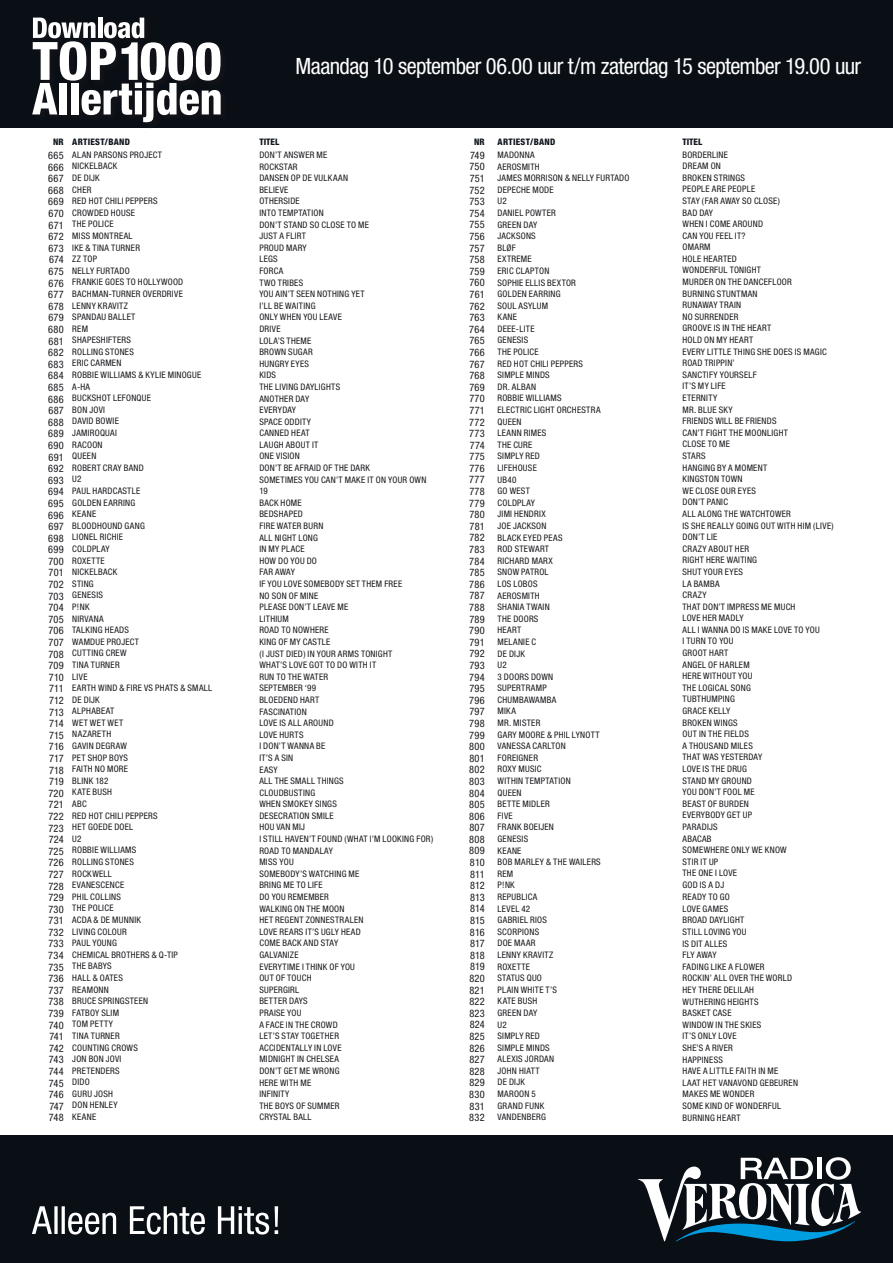
<style>
.page{position:relative;width:893px;height:1263px;background:#fff}
.page>*{position:absolute;margin:0;border:0;box-sizing:border-box;transform-origin:0 0}
.t1{font:condensed 22.5px "Helvetica Neue";letter-spacing:-.03em;color:#fff}
.t2{font:condensed 10.35px/11.6px "Helvetica Neue";letter-spacing:.02em;color:#1a171c;text-align:justify}
.t3{font:condensed 9px/11.6px "Helvetica Neue";letter-spacing:.03em;color:#1a171c}
.t4{font:800 condensed 9px "Helvetica Neue";letter-spacing:.03em;color:#0f151d}
</style>
<div class="page">
<div style="left:0;top:0;width:893px;height:128px;background:#0a0f16"></div>
<div style="left:0;top:1135px;width:893px;height:128px;background:#0a0f16"></div>
<svg style="left:638px;top:1157px;width:223px;height:84px"></svg>
<div style="left:32px;top:18px;width:195px;height:111px;background:#0a0f16"></div>
<svg style="left:32px;top:18px;width:189px;height:104px"></svg>
<svg style="left:32px;top:1206px;width:246px;height:28px"></svg>
<h1 class="t1" style="left:295px;top:53px;width:567px">Maandag 10 september 06.00 uur t/m zaterdag 15 september 19.00 uur</h1>
<p class="t4" style="left:53px;top:136px;width:78px">NR ARTIEST/BAND</p>
<p class="t4" style="left:259px;top:136px;width:21px">Titel</p>
<p class="t4" style="left:474px;top:136px;width:12px">NR</p>
<p class="t4" style="left:497px;top:136px;width:59px">ARTIEST/BAND</p>
<p class="t4" style="left:682px;top:136px;width:21px">Titel</p>
<p class="t2" style="left:48px;top:150px;width:17px">665<br>666<br>667<br>668<br>669<br>670<br>671<br>672<br>673<br>674<br>675<br>676<br>677<br>678<br>679<br>680<br>681<br>682<br>683<br>684<br>685<br>686<br>687<br>688<br>689<br>690<br>691<br>692<br>693<br>694<br>695<br>696<br>697<br>698<br>699<br>700<br>701<br>702<br>703<br>704<br>705<br>706<br>707<br>708<br>709<br>710<br>711<br>712<br>713<br>714<br>715<br>716<br>717<br>718<br>719<br>720<br>721<br>722<br>723<br>724<br>725<br>726<br>727<br>728<br>729<br>730<br>731<br>732<br>733<br>734<br>735<br>736<br>737<br>738<br>739<br>740<br>741<br>742<br>743<br>744<br>745<br>746<br>747<br>748</p>
<p class="t2" style="left:469px;top:149px;width:17px">749<br>750<br>751<br>752<br>753<br>754<br>755<br>756<br>757<br>758<br>759<br>760<br>761<br>762<br>763<br>764<br>765<br>766<br>767<br>768<br>769<br>770<br>771<br>772<br>773<br>774<br>775<br>776<br>777<br>778<br>779<br>780<br>781<br>782<br>783<br>784<br>785<br>786<br>787<br>788<br>789<br>790<br>791<br>792<br>793<br>794<br>795<br>796<br>797<br>798<br>799<br>800<br>801<br>802<br>803<br>804<br>805<br>806<br>807<br>808<br>809<br>810<br>811<br>812<br>813<br>814<br>815<br>816<br>817<br>818<br>819<br>820<br>821<br>822<br>823<br>824<br>825<br>826<br>827<br>828<br>829<br>830<br>831<br>832</p>
<p class="t3" style="left:72px;top:149px;width:141px">ALAN PARSONS PROJECT<br>NICKELBACK<br>DE DIJK<br>CHER<br>RED HOT CHILI PEPPERS<br>CROWDED HOUSE<br>THE POLICE<br>MISS MONTREAL<br>IKE &amp; TINA TURNER<br>ZZ TOP<br>NELLY FURTADO<br>FRANKIE GOES TO HOLLYWOOD<br>BACHMAN-TURNER OVERDRIVE<br>LENNY KRAVITZ<br>SPANDAU BALLET<br>REM<br>SHAPESHIFTERS<br>ROLLING STONES<br>ERIC CARMEN<br>ROBBIE WILLIAMS &amp; KYLIE MINOGUE<br>A-HA<br>BUCKSHOT LEFONQUE<br>BON JOVI<br>DAVID BOWIE<br>JAMIROQUAI<br>RACOON<br>QUEEN<br>ROBERT CRAY BAND<br>U2<br>PAUL HARDCASTLE<br>GOLDEN EARRING<br>KEANE<br>BLOODHOUND GANG<br>LIONEL RICHIE<br>COLDPLAY<br>ROXETTE<br>NICKELBACK<br>STING<br>GENESIS<br>P!NK<br>NIRVANA<br>TALKING HEADS<br>WAMDUE PROJECT<br>CUTTING CREW<br>TINA TURNER<br>LIVE<br>EARTH WIND &amp; FIRE VS PHATS &amp; SMALL<br>DE DIJK<br>ALPHABEAT<br>WET WET WET<br>NAZARETH<br>GAVIN DEGRAW<br>PET SHOP BOYS<br>FAITH NO MORE<br>BLINK 182<br>KATE BUSH<br>ABC<br>RED HOT CHILI PEPPERS<br>HET GOEDE DOEL<br>U2<br>ROBBIE WILLIAMS<br>ROLLING STONES<br>ROCKWELL<br>EVANESCENCE<br>PHIL COLLINS<br>THE POLICE<br>ACDA &amp; DE MUNNIK<br>LIVING COLOUR<br>PAUL YOUNG<br>CHEMICAL BROTHERS &amp; Q-TIP<br>THE BABYS<br>HALL &amp; OATES<br>REAMONN<br>BRUCE SPRINGSTEEN<br>FATBOY SLIM<br>TOM PETTY<br>TINA TURNER<br>COUNTING CROWS<br>JON BON JOVI<br>PRETENDERS<br>DIDO<br>GURU JOSH<br>DON HENLEY<br>KEANE</p>
<p class="t3" style="left:682px;top:149px;width:153px">BORDERLINE<br>DREAM ON<br>BROKEN STRINGS<br>PEOPLE ARE PEOPLE<br>STAY (FAR AWAY SO CLOSE)<br>BAD DAY<br>WHEN I COME AROUND<br>CAN YOU FEEL IT?<br>OMARM<br>HOLE HEARTED<br>WONDERFUL TONIGHT<br>MURDER ON THE DANCEFLOOR<br>BURNING STUNTMAN<br>RUNAWAY TRAIN<br>NO SURRENDER<br>GROOVE IS IN THE HEART<br>HOLD ON MY HEART<br>EVERY LITTLE THING SHE DOES IS MAGIC<br>ROAD TRIPPIN’<br>SANCTIFY YOURSELF<br>IT’S MY LIFE<br>ETERNITY<br>MR. BLUE SKY<br>FRIENDS WILL BE FRIENDS<br>CAN’T FIGHT THE MOONLIGHT<br>CLOSE TO ME<br>STARS<br>HANGING BY A MOMENT<br>KINGSTON TOWN<br>WE CLOSE OUR EYES<br>DON’T PANIC<br>ALL ALONG THE WATCHTOWER<br>IS SHE REALLY GOING OUT WITH HIM (LIVE)<br>DON’T LIE<br>CRAZY ABOUT HER<br>RIGHT HERE WAITING<br>SHUT YOUR EYES<br>LA BAMBA<br>CRAZY<br>THAT DON’T IMPRESS ME MUCH<br>LOVE HER MADLY<br>ALL I WANNA DO IS MAKE LOVE TO YOU<br>I TURN TO YOU<br>GROOT HART<br>ANGEL OF HARLEM<br>HERE WITHOUT YOU<br>THE LOGICAL SONG<br>TUBTHUMPING<br>GRACE KELLY<br>BROKEN WINGS<br>OUT IN THE FIELDS<br>A THOUSAND MILES<br>THAT WAS YESTERDAY<br>LOVE IS THE DRUG<br>STAND MY GROUND<br>YOU DON’T FOOL ME<br>BEAST OF BURDEN<br>EVERYBODY GET UP<br>PARADIJS<br>ABACAB<br>SOMEWHERE ONLY WE KNOW<br>STIR IT UP<br>THE ONE I LOVE<br>GOD IS A DJ<br>READY TO GO<br>LOVE GAMES<br>BROAD DAYLIGHT<br>STILL LOVING YOU<br>IS DIT ALLES<br>FLY AWAY<br>FADING LIKE A FLOWER<br>ROCKIN’ ALL OVER THE WORLD<br>HEY THERE DELILAH<br>WUTHERING HEIGHTS<br>BASKET CASE<br>WINDOW IN THE SKIES<br>IT’S ONLY LOVE<br>SHE’S A RIVER<br>HAPPINESS<br>HAVE A LITTLE FAITH IN ME<br>LAAT HET VANAVOND GEBEUREN<br>MAKES ME WONDER<br>SOME KIND OF WONDERFUL<br>BURNING HEART</p>
<p class="t3" style="left:497px;top:149px;width:133px">MADONNA<br>AEROSMITH<br>JAMES MORRISON &amp; NELLY FURTADO<br>DEPECHE MODE<br>U2<br>DANIEL POWTER<br>GREEN DAY<br>JACKSONS<br>BLØF<br>EXTREME<br>ERIC CLAPTON<br>SOPHIE ELLIS BEXTOR<br>GOLDEN EARRING<br>SOUL ASYLUM<br>KANE<br>DEEE-LITE<br>GENESIS<br>THE POLICE<br>RED HOT CHILI PEPPERS<br>SIMPLE MINDS<br>DR. ALBAN<br>ROBBIE WILLIAMS<br>ELECTRIC LIGHT ORCHESTRA<br>QUEEN<br>LEANN RIMES<br>THE CURE<br>SIMPLY RED<br>LIFEHOUSE<br>UB40<br>GO WEST<br>COLDPLAY<br>JIMI HENDRIX<br>JOE JACKSON<br>BLACK EYED PEAS<br>ROD STEWART<br>RICHARD MARX<br>SNOW PATROL<br>LOS LOBOS<br>AEROSMITH<br>SHANIA TWAIN<br>THE DOORS<br>HEART<br>MELANIE C<br>DE DIJK<br>U2<br>3 DOORS DOWN<br>SUPERTRAMP<br>CHUMBAWAMBA<br>MIKA<br>MR. MISTER<br>GARY MOORE &amp; PHIL LYNOTT<br>VANESSA CARLTON<br>FOREIGNER<br>ROXY MUSIC<br>WITHIN TEMPTATION<br>QUEEN<br>BETTE MIDLER<br>FIVE<br>FRANK BOEIJEN<br>GENESIS<br>KEANE<br>BOB MARLEY &amp; THE WAILERS<br>REM<br>P!NK<br>REPUBLICA<br>LEVEL 42<br>GABRIEL RIOS<br>SCORPIONS<br>DOE MAAR<br>LENNY KRAVITZ<br>ROXETTE<br>STATUS QUO<br>PLAIN WHITE T’S<br>KATE BUSH<br>GREEN DAY<br>U2<br>SIMPLY RED<br>SIMPLE MINDS<br>ALEXIS JORDAN<br>JOHN HIATT<br>DE DIJK<br>MAROON 5<br>GRAND FUNK<br>VANDENBERG</p>
<p class="t3" style="left:259px;top:149px;width:175px">DON’T ANSWER ME<br>ROCKSTAR<br>DANSEN OP DE VULKAAN<br>BELIEVE<br>OTHERSIDE<br>INTO TEMPTATION<br>DON’T STAND SO CLOSE TO ME<br>JUST A FLIRT<br>PROUD MARY<br>LEGS<br>FORCA<br>TWO TRIBES<br>YOU AIN’T SEEN NOTHING YET<br>I’LL BE WAITING<br>ONLY WHEN YOU LEAVE<br>DRIVE<br>LOLA’S THEME<br>BROWN SUGAR<br>HUNGRY EYES<br>KIDS<br>THE LIVING DAYLIGHTS<br>ANOTHER DAY<br>EVERYDAY<br>SPACE ODDITY<br>CANNED HEAT<br>LAUGH ABOUT IT<br>ONE VISION<br>DON’T BE AFRAID OF THE DARK<br>SOMETIMES YOU CAN’T MAKE IT ON YOUR OWN<br>19<br>BACK HOME<br>BEDSHAPED<br>FIRE WATER BURN<br>ALL NIGHT LONG<br>IN MY PLACE<br>HOW DO YOU DO<br>FAR AWAY<br>IF YOU LOVE SOMEBODY SET THEM FREE<br>NO SON OF MINE<br>PLEASE DON’T LEAVE ME<br>LITHIUM<br>ROAD TO NOWHERE<br>KING OF MY CASTLE<br>(I JUST DIED) IN YOUR ARMS TONIGHT<br>WHAT’S LOVE GOT TO DO WITH IT<br>RUN TO THE WATER<br>SEPTEMBER ‘99<br>BLOEDEND HART<br>FASCINATION<br>LOVE IS ALL AROUND<br>LOVE HURTS<br>I DON’T WANNA BE<br>IT’S A SIN<br>EASY<br>ALL THE SMALL THINGS<br>CLOUDBUSTING<br>WHEN SMOKEY SINGS<br>DESECRATION SMILE<br>HOU VAN MIJ<br>I STILL HAVEN’T FOUND (WHAT I’M LOOKING FOR)<br>ROAD TO MANDALAY<br>MISS YOU<br>SOMEBODY’S WATCHING ME<br>BRING ME TO LIFE<br>DO YOU REMEMBER<br>WALKING ON THE MOON<br>HET REGENT ZONNESTRALEN<br>LOVE REARS IT’S UGLY HEAD<br>COME BACK AND STAY<br>GALVANIZE<br>EVERYTIME I THINK OF YOU<br>OUT OF TOUCH<br>SUPERGIRL<br>BETTER DAYS<br>PRAISE YOU<br>A FACE IN THE CROWD<br>LET’S STAY TOGETHER<br>ACCIDENTALLY IN LOVE<br>MIDNIGHT IN CHELSEA<br>DON’T GET ME WRONG<br>HERE WITH ME<br>INFINITY<br>THE BOYS OF SUMMER<br>CRYSTAL BALL</p>
</div>
